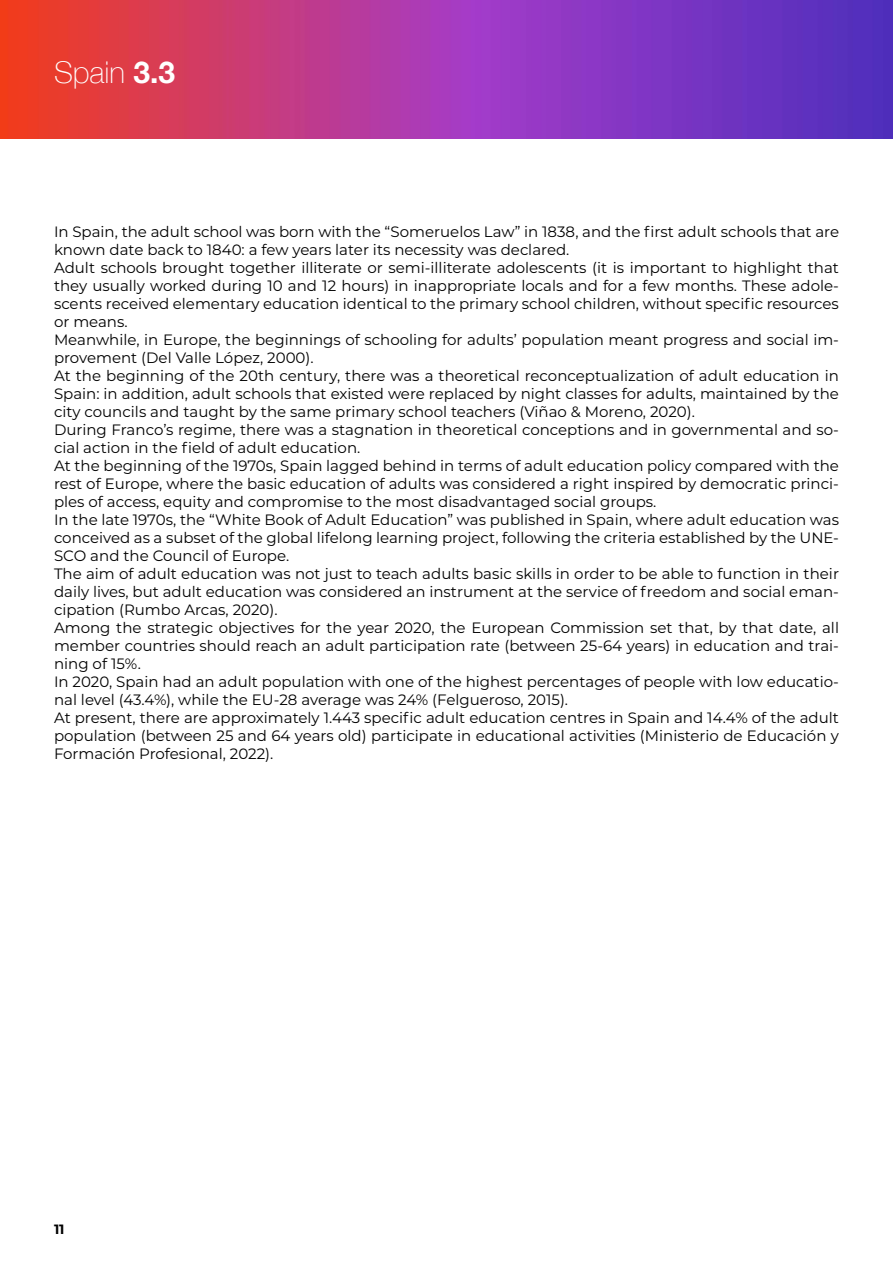
<style>
.page{position:relative;width:893px;height:1263px;background:#fff}
.page>*{position:absolute;margin:0;border:0;box-sizing:border-box;transform-origin:0 0}
.t1{font:100 30px "Helvetica Neue";color:#fff}
.t2{font:15px/18px "Montserrat";color:#000}
.t3{font:700 13.5px "Montserrat Alternates";color:#000}
.s1{font-weight:700}
</style>
<div class="page">
<img style="left:0;top:0;width:893px;height:138px">
<h1 class="t1" style="left:54px;top:50px;width:123px">Spain <span class="s1">3.3</span></h1>
<p class="t2" style="left:54px;top:222px;width:787px">In Spain, the adult school was born with the “Someruelos Law” in 1838, and the first adult schools that are known date back to 1840: a few years later its necessity was declared.<br>Adult schools brought together illiterate or semi-illiterate adolescents (it is important to highlight that they usually worked during 10 and 12 hours) in inappropriate locals and for a few months. These adole&shy;scents received elementary education identical to the primary school children, without specific resources or means.<br>Meanwhile, in Europe, the beginnings of schooling for adults’ population meant progress and social im&shy;provement (Del Valle López, 2000).<br>At the beginning of the 20th century, there was a theoretical reconceptualization of adult education in Spain: in addition, adult schools that existed were replaced by night classes for adults, maintained by the city councils and taught by the same primary school teachers (Viñao &amp; Moreno, 2020).<br>During Franco’s regime, there was a stagnation in theoretical conceptions and in governmental and so&shy;cial action in the field of adult education.<br>At the beginning of the 1970s, Spain lagged behind in terms of adult education policy compared with the rest of Europe, where the basic education of adults was considered a right inspired by democratic princi&shy;ples of access, equity and compromise to the most disadvantaged social groups.<br>In the late 1970s, the “White Book of Adult Education” was published in Spain, where adult education was conceived as a subset of the global lifelong learning project, following the criteria established by the UNE-SCO and the Council of Europe.<br>The aim of adult education was not just to teach adults basic skills in order to be able to function in their daily lives, but adult education was considered an instrument at the service of freedom and social eman&shy;cipation (Rumbo Arcas, 2020).<br>Among the strategic objectives for the year 2020, the European Commission set that, by that date, all member countries should reach an adult participation rate (between 25-64 years) in education and trai&shy;ning of 15%.<br>In 2020, Spain had an adult population with one of the highest percentages of people with low educatio&shy;nal level (43.4%), while the EU-28 average was 24% (Felgueroso, 2015).<br>At present, there are approximately 1.443 specific adult education centres in Spain and 14.4% of the adult population (between 25 and 64 years old) participate in educational activities (Ministerio de Educación y Formación Profesional, 2022).</p>
<p class="t3" style="left:54px;top:1219px;width:12px">11</p>
</div>
